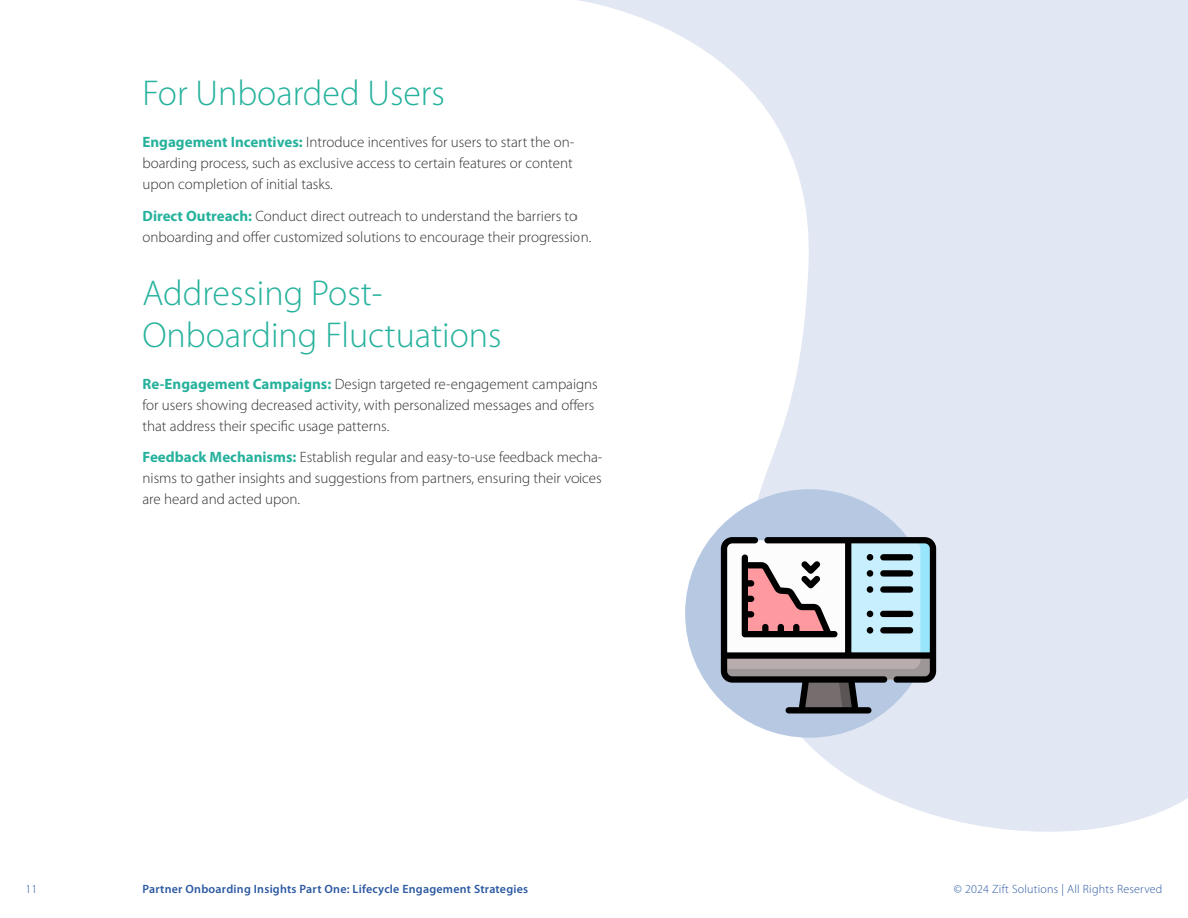
<style>
.page{position:relative;width:1188px;height:918px;background:#fff}
.page>*{position:absolute;margin:0;border:0;box-sizing:border-box;transform-origin:0 0}
.t1{font:300 36px/42px "Myriad Pro";color:#27b29d}
.t2{font:300 15px/21px "Myriad Pro";color:#303133;text-align:justify}
.t3{font:600 12px "Myriad Pro";letter-spacing:.02em;color:#2b58a2}
.t4{font:300 12px "Myriad Pro";letter-spacing:.02em;color:#2b58a2}
.s1{font-weight:700;color:#27b29d}
</style>
<div class="page">
<svg style="left:578px;top:0;width:610px;height:832px;fill:#e1e8f3"></svg>
<div style="left:685px;top:489px;width:249px;height:249px;background:#b7c8e2;border-radius:50%"></div>
<svg style="left:721px;top:537px;width:215px;height:176px;background:#989ba1"></svg>
<h3 class="t1" style="left:142px;top:72px;width:304px">For Unboarded Users</h3>
<p class="t2" style="left:142px;top:131px;width:433px"><span class="s1">Engagement Incentives:</span> Introduce incentives for users to start the on&shy;boarding process, such as exclusive access to certain features or content upon completion of initial tasks.</p>
<p class="t2" style="left:142px;top:205px;width:451px"><span class="s1">Direct Outreach:</span> Conduct direct outreach to understand the barriers to onboarding and offer customized solutions to encourage their progression.</p>
<h3 class="t1" style="left:142px;top:271px;width:361px">Addressing Post-<br>Onboarding Fluctuations</h3>
<p class="t2" style="left:142px;top:373px;width:457px;text-align:left"><span class="s1">Re-Engagement Campaigns:</span> Design targeted re-engagement campaigns for users showing decreased activity, with personalized messages and offers that address their specific usage patterns.</p>
<p class="t2" style="left:142px;top:446px;width:461px"><span class="s1">Feedback Mechanisms:</span> Establish regular and easy-to-use feedback mecha&shy;nisms to gather insights and suggestions from partners, ensuring their voices are heard and acted upon.</p>
<p class="t4" style="left:26px;top:881px;width:13px">11</p>
<p class="t3" style="left:143px;top:881px;width:387px">Partner Onboarding Insights Part One: Lifecycle Engagement Strategies</p>
<p class="t4" style="left:954px;top:881px;width:210px">© 2024 Zift Solutions | All Rights Reserved</p>
</div>
